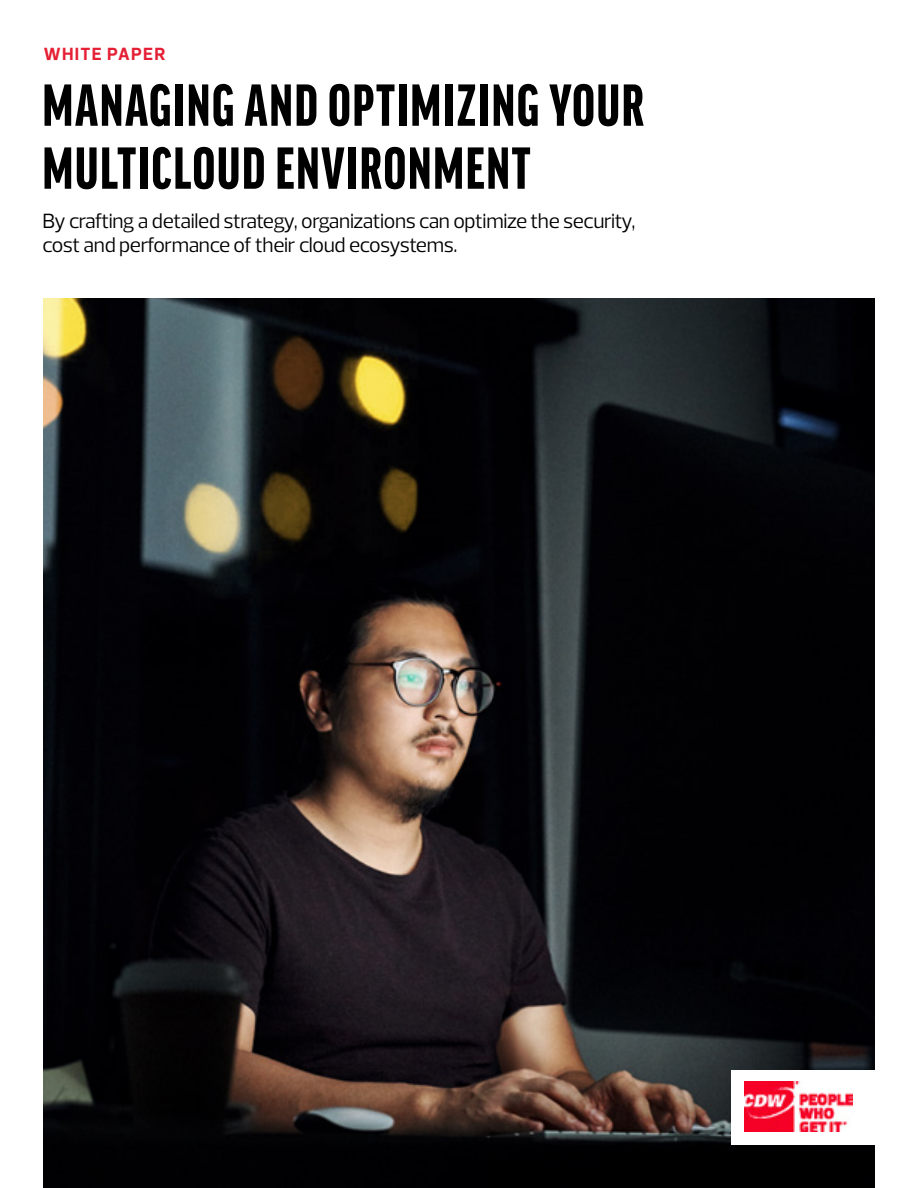
<style>
.page{position:relative;width:918px;height:1188px;background:#fff}
.page>*{position:absolute;margin:0;border:0;box-sizing:border-box;transform-origin:0 0}
.t1{font:900 extra-condensed 57px/63px "Good Offc Pro";letter-spacing:.03em;color:#000001}
.t2{font:21px/24px "Prelo";letter-spacing:-.025em;color:#000001}
.t3{font:700 18px "Prelo";letter-spacing:.065em;color:#e52035}
</style>
<div class="page">
<img style="left:44px;top:299px;width:830px;height:889px">
<div style="left:732px;top:1070px;width:152px;height:74px;background:#fff"></div>
<img style="left:744px;top:1082px;width:108px;height:50px">
<p class="t3" style="left:44px;top:43px;width:123px">WHITE PAPER</p>
<h1 class="t1" style="left:42px;top:74px;width:603px">MANAGING AND OPTIMIZING YOUR<br>MULTICLOUD ENVIRONMENT</h1>
<p class="t2" style="left:42px;top:209px;width:595px">By crafting a detailed strategy, organizations can optimize the security, cost and performance of their cloud ecosystems.</p>
</div>
